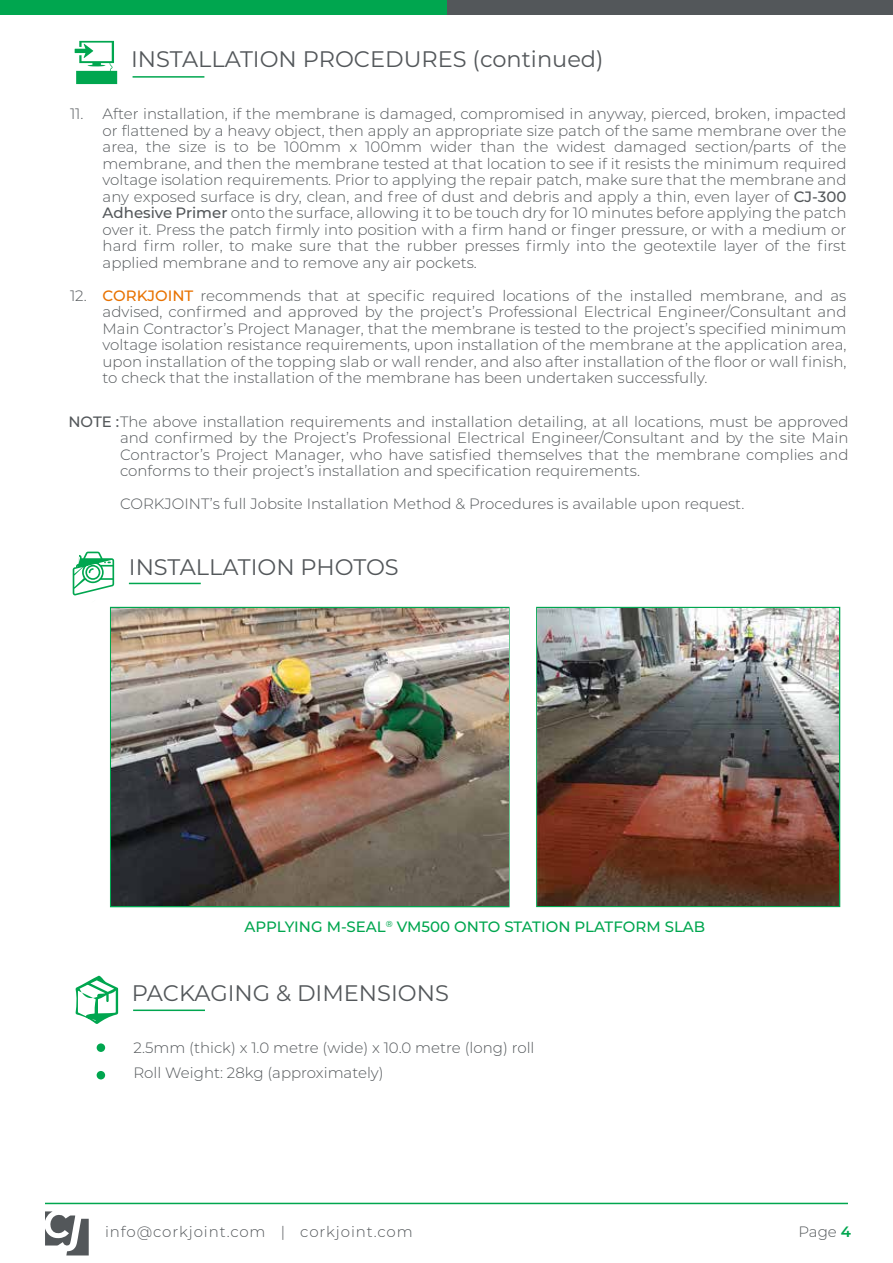
<style>
.page{position:relative;width:893px;height:1263px;background:#fff}
.page>*{position:absolute;margin:0;border:0;box-sizing:border-box;transform-origin:0 0}
.t1{font:22.5px "Montserrat";color:#53575a}
.t2{font:300 15px/16.5px "Montserrat";color:#53575a;text-align:justify}
.t3{font:500 15px "Montserrat";color:#00a64f}
.t4{font:300 15px "Montserrat";letter-spacing:.06em;color:#53575a}
.s1{font-weight:500}
.s2{font-weight:500;color:#e87200}
.s3{font-weight:600;color:#00a64f}
</style>
<div class="page">
<div style="left:0;top:0;width:893px;height:14px;background:#53575a"></div>
<div style="left:0;top:0;width:446px;height:14px;background:#00a64f"></div>
<svg style="left:45px;top:1211px;width:44px;height:44px"></svg>
<hr style="left:45px;top:1203px;width:803px;height:1px;background:#00a64f">
<hr style="left:129px;top:583px;width:72px;height:1px;background:#00a64f">
<svg style="left:73px;top:552px;width:41px;height:44px"></svg>
<img style="left:538px;top:608px;width:301px;height:297px">
<img style="left:111px;top:608px;width:397px;height:298px">
<hr style="left:133px;top:76px;width:71px;height:2px;background:#00a64f">
<svg style="left:75px;top:41px;width:42px;height:43px"></svg>
<svg style="left:75px;top:976px;width:43px;height:48px"></svg>
<hr style="left:133px;top:1009px;width:72px;height:2px;background:#00a64f">
<div style="left:97px;top:1043px;width:8px;height:9px;background:#00a64f;border-radius:50%"></div>
<div style="left:97px;top:1071px;width:8px;height:8px;background:#00a64f;border-radius:50%"></div>
<p class="t2" style="left:70px;top:105px;width:15px">11.</p>
<p class="t2" style="left:70px;top:287px;width:18px">12.</p>
<h1 class="t1" style="left:131px;top:43px;width:474px">INSTALLATION PROCEDURES (continued)</h1>
<p class="t2" style="left:103px;top:105px;width:745px">After installation, if the membrane is damaged, compromised in anyway, pierced, broken, impacted or flattened by a heavy object, then apply an appropriate size patch of the same membrane over the area, the size is to be 100mm x 100mm wider than the widest damaged section/parts of the membrane, and then the membrane tested at that location to see if it resists the minimum required voltage isolation requirements. Prior to applying the repair patch, make sure that the membrane and any exposed surface is dry, clean, and free of dust and debris and apply a thin, even layer of <span class="s1">CJ-300<br>Adhesive Primer</span> onto the surface, allowing it to be touch dry for 10 minutes before applying the patch over it. Press the patch firmly into position with a firm hand or finger pressure, or with a medium or hard firm roller, to make sure that the rubber presses firmly into the geotextile layer of the first applied membrane and to remove any air pockets.</p>
<p class="t2" style="left:103px;top:287px;width:745px"><span class="s2">CORKJOINT</span> recommends that at specific required locations of the installed membrane, and as advised, confirmed and approved by the project’s Professional Electrical Engineer/Consultant and Main Contractor’s Project Manager, that the membrane is tested to the project’s specified minimum voltage isolation resistance requirements, upon installation of the membrane at the application area, upon installation of the topping slab or wall render, and also after installation of the floor or wall finish, to check that the installation of the membrane has been undertaken successfully.</p>
<p class="t2" style="left:120px;top:412px;width:730px;text-indent:-52px"><span class="s1">NOTE :</span> The above installation requirements and installation detailing, at all locations, must be approved and confirmed by the Project’s Professional Electrical Engineer/Consultant and by the site Main Contractor’s Project Manager, who have satisfied themselves that the membrane complies and conforms to their project’s installation and specification requirements.</p>
<p class="t2" style="left:120px;top:495px;width:626px">CORKJOINT’s full Jobsite Installation Method &amp; Procedures is available upon request.</p>
<h1 class="t1" style="left:129px;top:551px;width:271px">INSTALLATION PHOTOS</h1>
<p class="t3" style="left:245px;top:917px;width:462px">APPLYING M-SEAL<sup>®</sup> VM500 ONTO STATION PLATFORM SLAB</p>
<h1 class="t1" style="left:132px;top:978px;width:319px">PACKAGING &amp; DIMENSIONS</h1>
<p class="t2" style="left:133px;top:1034px;width:403px;line-height:25.5px">2.5mm (thick) x 1.0 metre (wide) x 10.0 metre (long) roll<br>Roll Weight: 28kg (approximately)</p>
<p class="t4" style="left:105px;top:1221px;width:309px">info@corkjoint.com | corkjoint.com</p>
<p class="t2" style="left:798px;top:1222px;width:54px">Page <span class="s3">4</span></p>
</div>
